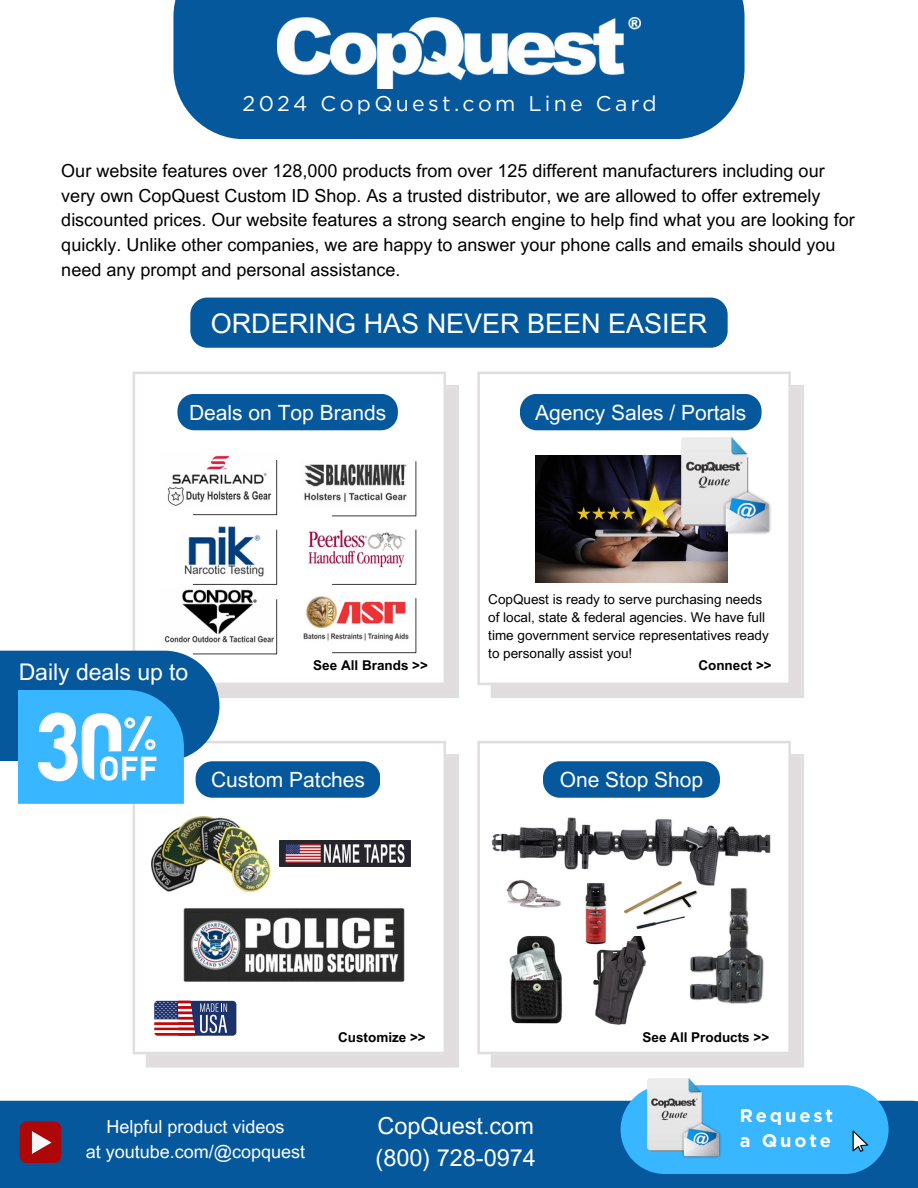
<style>
.page{position:relative;width:918px;height:1188px;background:#fff}
.page>*{position:absolute;margin:0;border:0;box-sizing:border-box;transform-origin:0 0}
.t1{font:27px "Arial MT Pro";color:#fff}
.t2{font:23.4px/32.7px "Arial MT Pro";color:#fff}
.t3{font:22.95px "Arial MT Pro";color:#fff}
.t4{font:21.3px "Gotham";letter-spacing:.155em;color:#fff}
.t5{font:21px "Arial MT Pro";color:#fff}
.t6{font:700 18.3px/25px "Gotham";letter-spacing:.155em;color:#fff}
.t7{font:18px/24.8px "Arial MT Pro";color:#000}
.t8{font:18px/24.8px "Arial MT Pro";color:#fff;text-align:center}
.t9{font:13.5px/18px "Arial MT Pro";color:#000}
.t10{font:700 13.5px "Arial MT Pro";color:#000}
</style>
<div class="page">
<div style="left:173px;top:0;width:572px;height:139px;background:#06589c"></div>
<div style="left:0;top:1101px;width:918px;height:87px;background:#06589c"></div>
<img style="left:277px;top:17px;width:364px;height:71px">
<div style="left:219px;top:385px;width:240px;height:313px;background:#e1ddde"></div>
<svg style="left:133px;top:372px;width:313px;height:313px"></svg>
<img style="left:159px;top:451px;width:121px;height:56px">
<div style="left:491px;top:385px;width:313px;height:313px;background:#e1ddde"></div>
<svg style="left:477px;top:372px;width:314px;height:313px"></svg>
<div style="left:146px;top:754px;width:313px;height:313px;background:#e1ddde"></div>
<svg style="left:133px;top:741px;width:313px;height:313px"></svg>
<div style="left:491px;top:754px;width:313px;height:313px;background:#e1ddde"></div>
<svg style="left:477px;top:741px;width:314px;height:313px"></svg>
<img style="left:536px;top:455px;width:191px;height:128px">
<img style="left:682px;top:438px;width:90px;height:97px">
<img style="left:300px;top:458px;width:111px;height:50px">
<img style="left:168px;top:525px;width:109px;height:51px">
<img style="left:295px;top:519px;width:121px;height:56px">
<img style="left:159px;top:588px;width:121px;height:56px">
<img style="left:300px;top:594px;width:112px;height:52px">
<img style="left:172px;top:901px;width:243px;height:91px">
<img style="left:280px;top:841px;width:130px;height:26px">
<img style="left:488px;top:804px;width:286px;height:85px">
<img style="left:151px;top:816px;width:119px;height:76px">
<img style="left:565px;top:920px;width:111px;height:119px">
<img style="left:492px;top:936px;width:88px;height:88px">
<img style="left:689px;top:888px;width:76px;height:117px">
<img style="left:580px;top:881px;width:31px;height:65px">
<svg style="left:154px;top:1001px;width:82px;height:35px;background:#766282"></svg>
<div style="left:0;top:651px;width:219px;height:110px;background:#06589c"></div>
<svg style="left:19px;top:690px;width:165px;height:114px;background:#5ec0fa"></svg>
<div style="left:621px;top:1085px;width:268px;height:89px;background:#38b6ff;border-radius:44px"></div>
<img style="left:647px;top:1079px;width:74px;height:79px">
<svg style="left:853px;top:1130px;width:15px;height:22px"></svg>
<div style="left:20px;top:1121px;width:41px;height:42px;background:#ad0707;border-radius:7px"></div>
<svg style="left:20px;top:1121px;width:32px;height:42px"></svg>
<img style="left:503px;top:868px;width:60px;height:51px">
<img style="left:625px;top:882px;width:73px;height:54px">
<div style="left:190px;top:298px;width:538px;height:50px;background:#06589c;border-radius:17px"></div>
<div style="left:177px;top:394px;width:221px;height:36px;background:#06589c;border-radius:17px"></div>
<div style="left:520px;top:394px;width:242px;height:36px;background:#06589c;border-radius:17px"></div>
<div style="left:196px;top:761px;width:184px;height:37px;background:#06589c;border-radius:17px"></div>
<div style="left:543px;top:761px;width:177px;height:37px;background:#06589c;border-radius:17px"></div>
<svg style="left:193px;top:460px;width:84px;height:55px"></svg>
<svg style="left:193px;top:530px;width:84px;height:55px"></svg>
<svg style="left:193px;top:599px;width:84px;height:55px"></svg>
<svg style="left:332px;top:461px;width:84px;height:55px"></svg>
<svg style="left:332px;top:530px;width:84px;height:55px"></svg>
<svg style="left:332px;top:598px;width:84px;height:55px"></svg>
<p class="t4" style="left:243px;top:91px;width:416px">2024 CopQuest.com Line Card</p>
<h3 class="t7" style="left:61px;top:161px;width:795px">Our website features over 128,000 products from over 125 different manufacturers including our very own CopQuest Custom ID Shop. As a trusted distributor, we are allowed to offer extremely discounted prices. Our website features a strong search engine to help find what you are looking for quickly. Unlike other companies, we are happy to answer your phone calls and emails should you need any prompt and personal assistance.</h3>
<p class="t1" style="left:211px;top:313px;width:498px">ORDERING HAS NEVER BEEN EASIER</p>
<p class="t5" style="left:189px;top:404px;width:199px">Deals on Top Brands</p>
<h3 class="t5" style="left:535px;top:404px;width:213px">Agency Sales / Portals</h3>
<h3 class="t3" style="left:19px;top:663px;width:171px">Daily deals up to</h3>
<p class="t9" style="left:488px;top:592px;width:282px">CopQuest is ready to serve purchasing needs of local, state &amp; federal agencies. We have full time government service representatives ready to personally assist you!</p>
<p class="t10" style="left:313px;top:660px;width:116px">See All Brands &gt;&gt;</p>
<p class="t10" style="left:698px;top:660px;width:75px">Connect &gt;&gt;</p>
<p class="t5" style="left:211px;top:772px;width:155px">Custom Patches</p>
<p class="t5" style="left:560px;top:772px;width:145px">One Stop Shop</p>
<p class="t10" style="left:338px;top:1032px;width:89px">Customize &gt;&gt;</p>
<h6 class="t10" style="left:643px;top:1032px;width:128px">See All Products &gt;&gt;</h6>
<p class="t8" style="left:86px;top:1117px;width:221px">Helpful product videos<br>at youtube.com/@copquest</p>
<h6 class="t6" style="left:740px;top:1103px;width:95px">Request a Quote</h6>
<p class="t2" style="left:376px;top:1112px;width:162px">CopQuest.com (800) 728-0974</p>
</div>
